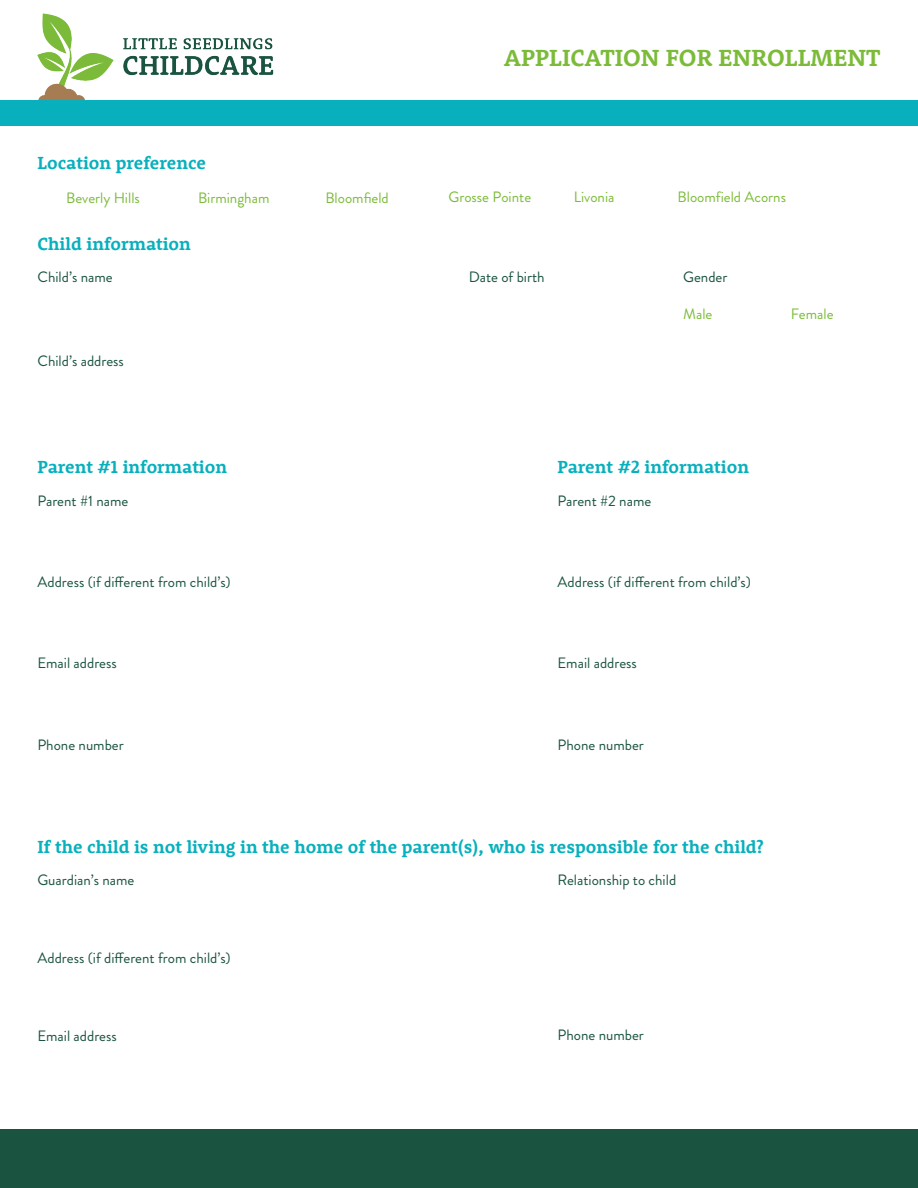
<style>
.page{position:relative;width:918px;height:1188px;background:#fff}
.page>*{position:absolute;margin:0;border:0;box-sizing:border-box;transform-origin:0 0}
.t1{font:700 24px "Rooney";color:#7cbb39}
.t2{font:700 18px "Rooney";color:#08b0bd}
.t3{font:15px "Brandon Grotesque";color:#1a5440}
.t4{font:15px "Brandon Grotesque";color:#7cbb39}
</style>
<div class="page">
<img style="left:38px;top:13px;width:236px;height:87px">
<div style="left:0;top:100px;width:918px;height:26px;background:#08b0bd"></div>
<div style="left:0;top:1130px;width:918px;height:58px;background:#1a5440"></div>
<h1 class="t1" style="left:504px;top:42px;width:378px">APPLICATION FOR ENROLLMENT</h1>
<p class="t2" style="left:38px;top:151px;width:170px">Location preference</p>
<p class="t4" style="left:66px;top:187px;width:75px">Beverly Hills</p>
<p class="t2" style="left:38px;top:232px;width:155px">Child information</p>
<p class="t3" style="left:38px;top:267px;width:77px">Child’s name</p>
<p class="t3" style="left:469px;top:267px;width:77px">Date of birth</p>
<p class="t3" style="left:683px;top:267px;width:46px">Gender</p>
<p class="t4" style="left:683px;top:303px;width:31px">Male</p>
<p class="t4" style="left:791px;top:303px;width:44px">Female</p>
<p class="t3" style="left:38px;top:351px;width:88px">Child’s address</p>
<p class="t4" style="left:198px;top:187px;width:73px">Birmingham</p>
<p class="t4" style="left:325px;top:187px;width:65px">Bloomfield</p>
<p class="t4" style="left:448px;top:187px;width:84px">Grosse Pointe</p>
<p class="t4" style="left:574px;top:187px;width:42px">Livonia</p>
<p class="t4" style="left:677px;top:187px;width:110px">Bloomfield Acorns</p>
<p class="t2" style="left:38px;top:455px;width:191px">Parent #1 information</p>
<p class="t3" style="left:38px;top:490px;width:92px">Parent #1 name</p>
<p class="t2" style="left:558px;top:455px;width:193px">Parent #2 information</p>
<p class="t3" style="left:558px;top:490px;width:95px">Parent #2 name</p>
<p class="t3" style="left:38px;top:571px;width:195px">Address (if different from child’s)</p>
<p class="t3" style="left:558px;top:571px;width:195px">Address (if different from child’s)</p>
<p class="t3" style="left:38px;top:653px;width:81px">Email address</p>
<p class="t3" style="left:558px;top:653px;width:81px">Email address</p>
<p class="t3" style="left:38px;top:734px;width:88px">Phone number</p>
<p class="t3" style="left:558px;top:734px;width:88px">Phone number</p>
<p class="t2" style="left:38px;top:835px;width:728px">If the child is not living in the home of the parent(s), who is responsible for the child?</p>
<p class="t3" style="left:38px;top:870px;width:98px">Guardian’s name</p>
<p class="t3" style="left:558px;top:870px;width:120px">Relationship to child</p>
<p class="t3" style="left:38px;top:948px;width:195px">Address (if different from child’s)</p>
<p class="t3" style="left:38px;top:1026px;width:81px">Email address</p>
<p class="t3" style="left:558px;top:1025px;width:88px">Phone number</p>
</div>
